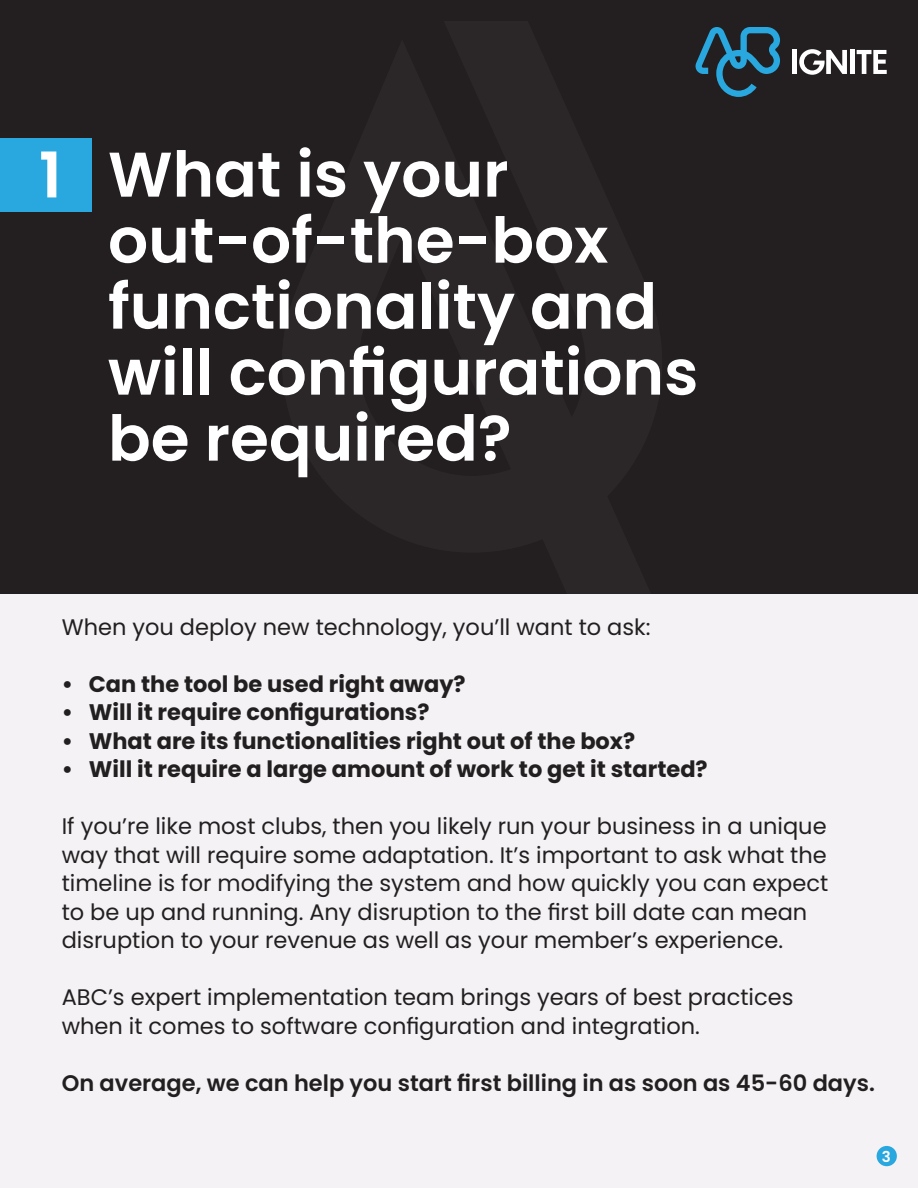
<style>
.page{position:relative;width:918px;height:1188px;background:#f5f2f5}
.page>*{position:absolute;margin:0;border:0;box-sizing:border-box;transform-origin:0 0}
.t1{font:600 63px/66px "Poppins";color:#fff}
.t2{font:22.5px/28.5px "Poppins";color:#211f1f;text-align:justify}
.t3{font:700 22.5px "Poppins";color:#211f1f}
.t4{font:600 22.5px "Poppins";color:#211f1f}
.t5{font:600 15px "Poppins";color:#fff}
</style>
<div class="page">
<div style="left:0;top:0;width:918px;height:594px;background:#231f20"></div>
<div style="left:877px;top:1146px;width:20px;height:20px;background:#29a8e0;border-radius:50%"></div>
<div style="left:792px;top:50px;width:5px;height:24px;background:#fff"></div>
<svg style="left:799px;top:49px;width:48px;height:26px"></svg>
<div style="left:850px;top:50px;width:5px;height:24px;background:#fff"></div>
<svg style="left:857px;top:50px;width:30px;height:24px"></svg>
<svg style="left:695px;top:27px;width:85px;height:70px"></svg>
<div style="left:0;top:138px;width:92px;height:73px;background:#29a8e0"></div>
<p class="t1" style="left:39px;top:143px;width:24px">1</p>
<p class="t1" style="left:108px;top:142px;width:592px">What is your out-of-the-box functionality and will configurations be required?</p>
<p class="t2" style="left:62px;top:613px;width:590px">When you deploy new technology, you’ll want to ask:</p>
<p class="t3" style="left:62px;top:671px;width:406px">• Can the tool be used right away?</p>
<p class="t3" style="left:62px;top:699px;width:369px">• Will it require configurations?</p>
<p class="t3" style="left:62px;top:728px;width:575px">• What are its functionalities right out of the box?</p>
<p class="t3" style="left:62px;top:756px;width:648px">• Will it require a large amount of work to get it started?</p>
<p class="t2" style="left:62px;top:812px;width:768px">If you’re like most clubs, then you likely run your business in a unique way that will require some adaptation. It’s important to ask what the timeline is for modifying the system and how quickly you can expect to be up and running. Any disruption to the first bill date can mean</p>
<p class="t2" style="left:62px;top:926px;width:723px">disruption to your revenue as well as your member’s experience.</p>
<p class="t2" style="left:62px;top:983px;width:733px">ABC’s expert implementation team brings years of best practices when it comes to software configuration and integration.</p>
<p class="t4" style="left:62px;top:1070px;width:815px">On average, we can help you start first billing in as soon as 45-60 days.</p>
<p class="t5" style="left:882px;top:1148px;width:10px">3</p>
</div>
